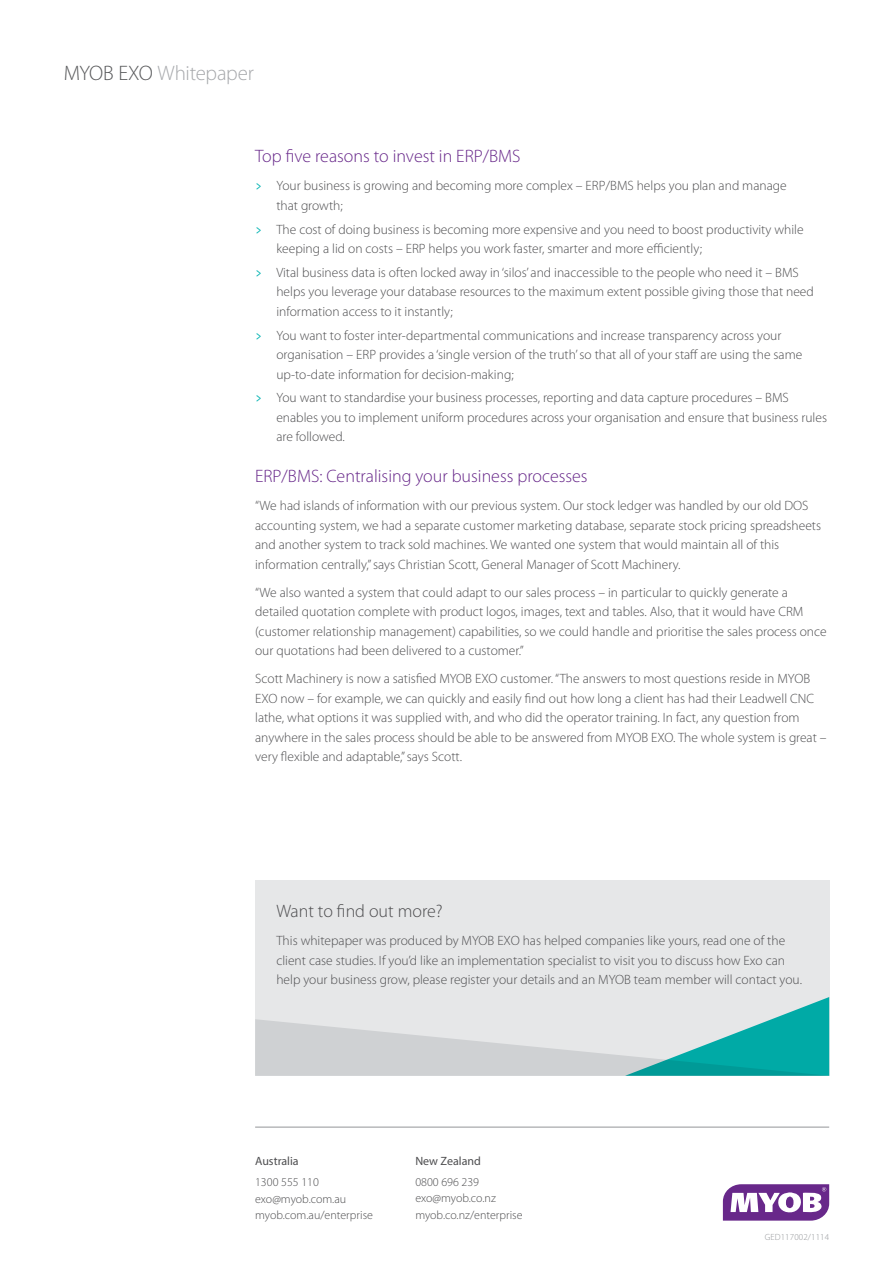
<style>
.page{position:relative;width:893px;height:1263px;background:#fff}
.page>*{position:absolute;margin:0;border:0;box-sizing:border-box;transform-origin:0 0}
.t1{font:300 21px "Myriad Pro";letter-spacing:-.015em;color:#a7a9ac}
.t2{font:300 18px "Myriad Pro";color:#68288a}
.t3{font:300 18px "Myriad Pro";color:#4d4d4f}
.t4{font:300 13.5px/19.5px "Myriad Pro";color:#4d4d4f}
.t5{font:300 12px/16.5px "Myriad Pro";color:#4d4d4f}
.t6{font:12px "Myriad Pro";color:#4d4d4f}
.t7{font:300 9px "Myriad Pro";letter-spacing:.015em;color:#939598}
.s1{color:#58595b}
.s2{font-family:"Router";font-weight:400;color:#00b3b1}
</style>
<div class="page">
<svg style="left:723px;top:1184px;width:106px;height:36px"></svg>
<hr style="left:255px;top:1127px;width:574px;height:1px;background:#939598">
<div style="left:255px;top:880px;width:574px;height:196px;background:#e6e7e8"></div>
<svg style="left:255px;top:997px;width:574px;height:79px"></svg>
<h1 class="t1" style="left:64px;top:60px;width:192px"><span class="s1">MYOB EXO</span> Whitepaper</h1>
<h2 class="t2" style="left:255px;top:145px;width:267px">Top five reasons to invest in ERP/BMS</h2>
<p class="t4" style="left:276px;top:176px;width:512px;text-indent:-21px"><span class="s2">&gt;</span> Your business is growing and becoming more complex – ERP/BMS helps you plan and manage that growth;</p>
<p class="t4" style="left:276px;top:219px;width:529px;text-indent:-21px"><span class="s2">&gt;</span> The cost of doing business is becoming more expensive and you need to boost productivity while keeping a lid on costs – ERP helps you work faster, smarter and more efficiently;</p>
<p class="t4" style="left:276px;top:262px;width:539px;text-indent:-21px"><span class="s2">&gt;</span> Vital business data is often locked away in ‘silos’ and inaccessible to the people who need it – BMS helps you leverage your database resources to the maximum extent possible giving those that need information access to it instantly;</p>
<p class="t4" style="left:276px;top:325px;width:527px;text-indent:-21px"><span class="s2">&gt;</span> You want to foster inter-departmental communications and increase transparency across your organisation – ERP provides a ‘single version of the truth’ so that all of your staff are using the same up-to-date information for decision-making;</p>
<p class="t4" style="left:276px;top:388px;width:552px;text-indent:-21px"><span class="s2">&gt;</span> You want to standardise your business processes, reporting and data capture procedures – BMS enables you to implement uniform procedures across your organisation and ensure that business rules are followed.</p>
<h2 class="t2" style="left:255px;top:466px;width:334px">ERP/BMS: Centralising your business processes</h2>
<p class="t4" style="left:255px;top:496px;width:567px">“We had islands of information with our previous system. Our stock ledger was handled by our old DOS accounting system, we had a separate customer marketing database, separate stock pricing spreadsheets and another system to track sold machines. We wanted one system that would maintain all of this information centrally,” says Christian Scott, General Manager of Scott Machinery.</p>
<p class="t4" style="left:255px;top:582px;width:573px">“We also wanted a system that could adapt to our sales process – in particular to quickly generate a detailed quotation complete with product logos, images, text and tables. Also, that it would have CRM (customer relationship management) capabilities, so we could handle and prioritise the sales process once our quotations had been delivered to a customer.”</p>
<p class="t4" style="left:255px;top:669px;width:573px">Scott Machinery is now a satisfied MYOB EXO customer. “The answers to most questions reside in MYOB EXO now – for example, we can quickly and easily find out how long a client has had their Leadwell CNC lathe, what options it was supplied with, and who did the operator training. In fact, any question from anywhere in the sales process should be able to be answered from MYOB EXO. The whole system is great – very flexible and adaptable,” says Scott.</p>
<h2 class="t3" style="left:276px;top:900px;width:168px">Want to find out more?</h2>
<p class="t4" style="left:276px;top:931px;width:527px">This whitepaper was produced by MYOB EXO has helped companies like yours, read one of the client case studies. If you’d like an implementation specialist to visit you to discuss how Exo can help your business grow, please register your details and an MYOB team member will contact you.</p>
<p class="t6" style="left:255px;top:1154px;width:45px">Australia</p>
<p class="t5" style="left:255px;top:1174px;width:119px">1300 555 110 exo@myob.com.au myob.com.au/enterprise</p>
<p class="t6" style="left:415px;top:1154px;width:67px">New Zealand</p>
<p class="t5" style="left:415px;top:1173px;width:109px">0800 696 239 exo@myob.co.nz myob.co.nz/enterprise</p>
<p class="t7" style="left:765px;top:1231px;width:66px">GED117002/1114</p>
</div>
